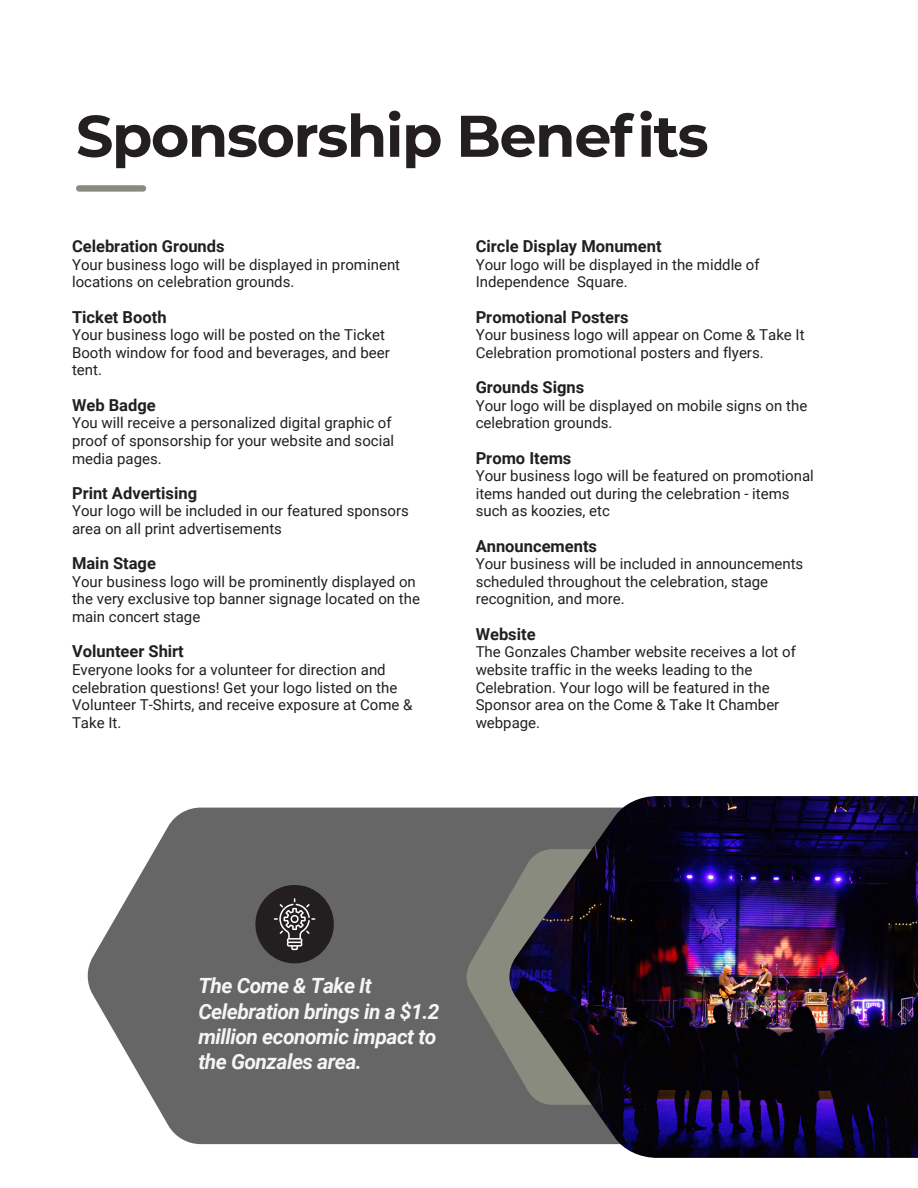
<style>
.page{position:relative;width:918px;height:1188px;background:#fff}
.page>*{position:absolute;margin:0;border:0;box-sizing:border-box;transform-origin:0 0}
.t1{font:700 58.65px "Montserrat";letter-spacing:-.025em;color:#231f20}
.t2{font:italic 700 21px/25.2px "Roboto";letter-spacing:-.025em;color:#f5f5f3}
.t3{font:700 16.5px "Roboto";color:#231f20}
.t4{font:15px/17.5px "Roboto";color:#231f20}
</style>
<div class="page">
<svg style="left:87px;top:808px;width:420px;height:336px;fill:#666"></svg>
<svg style="left:465px;top:849px;width:42px;height:256px;fill:#666"></svg>
<img style="left:507px;top:796px;width:411px;height:362px">
<div style="left:76px;top:185px;width:70px;height:7px;background:#8a8b7f;border-radius:3px"></div>
<div style="left:255px;top:885px;width:79px;height:78px;background:#231f20;border-radius:50%"></div>
<svg style="left:274px;top:898px;width:41px;height:52px"></svg>
<h1 class="t1" style="left:76px;top:94px;width:634px">Sponsorship Benefits</h1>
<p class="t3" style="left:72px;top:235px;width:154px">Celebration Grounds</p>
<p class="t4" style="left:72px;top:255px;width:330px">Your business logo will be displayed in prominent locations on celebration grounds.</p>
<p class="t3" style="left:72px;top:305px;width:96px">Ticket Booth</p>
<p class="t4" style="left:72px;top:326px;width:319px">Your business logo will be posted on the Ticket<br>Booth window for food and beverages, and beer tent.</p>
<p class="t3" style="left:72px;top:393px;width:85px">Web Badge</p>
<p class="t4" style="left:72px;top:414px;width:324px">You will receive a personalized digital graphic of proof of sponsorship for your website and social media pages.</p>
<p class="t3" style="left:72px;top:481px;width:127px">Print Advertising</p>
<p class="t4" style="left:72px;top:502px;width:338px">Your logo will be included in our featured sponsors area on all print advertisements</p>
<p class="t3" style="left:72px;top:552px;width:85px">Main Stage</p>
<p class="t4" style="left:72px;top:572px;width:350px">Your business logo will be prominently displayed on the very exclusive top banner signage located on the main concert stage</p>
<p class="t3" style="left:72px;top:640px;width:113px">Volunteer Shirt</p>
<p class="t4" style="left:72px;top:660px;width:342px">Everyone looks for a volunteer for direction and celebration questions! Get your logo listed on the Volunteer T-Shirts, and receive exposure at Come &amp; Take It.</p>
<p class="t3" style="left:476px;top:235px;width:187px">Circle Display Monument</p>
<p class="t4" style="left:476px;top:255px;width:286px">Your logo will be displayed in the middle of<br>Independence Square.</p>
<p class="t3" style="left:476px;top:305px;width:154px">Promotional Posters</p>
<p class="t4" style="left:476px;top:326px;width:330px">Your business logo will appear on Come &amp; Take It<br>Celebration promotional posters and flyers.</p>
<p class="t3" style="left:476px;top:376px;width:110px">Grounds Signs</p>
<p class="t4" style="left:476px;top:396px;width:333px">Your logo will be displayed on mobile signs on the celebration grounds.</p>
<p class="t3" style="left:476px;top:446px;width:97px">Promo Items</p>
<p class="t4" style="left:476px;top:466px;width:340px">Your business logo will be featured on promotional items handed out during the celebration - items such as koozies, etc</p>
<p class="t3" style="left:476px;top:534px;width:123px">Announcements</p>
<p class="t4" style="left:476px;top:555px;width:329px">Your business will be included in announcements scheduled throughout the celebration, stage recognition, and more.</p>
<p class="t3" style="left:476px;top:622px;width:61px">Website</p>
<p class="t4" style="left:476px;top:643px;width:322px">The Gonzales Chamber website receives a lot of website traffic in the weeks leading to the Celebration. Your logo will be featured in the Sponsor area on the Come &amp; Take It Chamber webpage.</p>
<h2 class="t2" style="left:198px;top:972px;width:243px">The Come &amp; Take It<br>Celebration brings in a $1.2 million economic impact to the Gonzales area.</h2>
</div>
